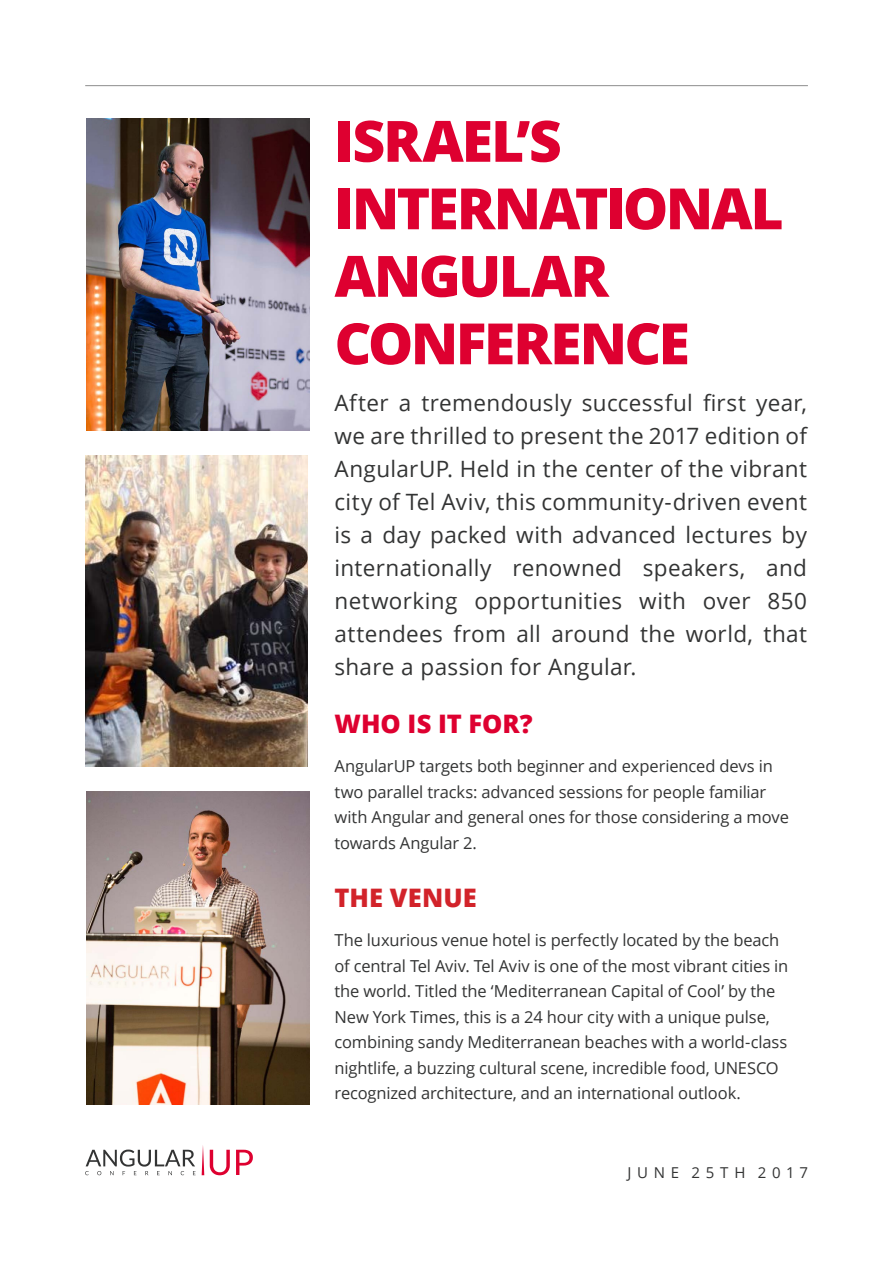
<style>
.page{position:relative;width:893px;height:1263px;background:#fff}
.page>*{position:absolute;margin:0;border:0;box-sizing:border-box;transform-origin:0 0}
.t1{font:800 57px/67.5px "Open Sans";letter-spacing:-.035em;color:#de0030}
.t2{font:800 25.5px "Open Sans";color:#de0030}
.t3{font:800 25.5px "Open Sans";color:#d2232a}
.t4{font:22.5px/33px "Open Sans";letter-spacing:.015em;color:#333434;text-align:justify}
.t5{font:16.5px/25.5px "Open Sans";letter-spacing:-.01em;color:#333434}
.t6{font:15px "Open Sans";letter-spacing:.38em;color:#333434}
</style>
<div class="page">
<img style="left:86px;top:118px;width:223px;height:313px">
<hr style="left:85px;top:85px;width:723px;height:1px;background:#333434">
<svg style="left:210px;top:1150px;width:43px;height:25px"></svg>
<svg style="left:202px;top:1145px;width:2px;height:30px"></svg>
<svg style="left:85px;top:1149px;width:111px;height:26px"></svg>
<img style="left:86px;top:792px;width:223px;height:312px">
<img style="left:85px;top:455px;width:223px;height:312px">
<h1 class="t1" style="left:334px;top:104px;width:451px">ISRAEL’S<br>INTERNATIONAL<br>ANGULAR<br>CONFERENCE</h1>
<p class="t4" style="left:334px;top:386px;width:474px">After a tremendously successful first year, we are thrilled to present the 2017 edition of AngularUP. Held in the center of the vibrant city of Tel Aviv, this community-driven event is a day packed with advanced lectures by internationally renowned speakers, and networking opportunities with over 850 attendees from all around the world, that share a passion for Angular.</p>
<h2 class="t2" style="left:334px;top:705px;width:152px">WHO IS IT FOR</h2>
<h2 class="t2" style="left:520px;top:705px;width:14px">?</h2>
<p class="t5" style="left:334px;top:753px;width:456px">AngularUP targets both beginner and experienced devs in two parallel tracks: advanced sessions for people familiar with Angular and general ones for those considering a move towards Angular 2.</p>
<h2 class="t3" style="left:334px;top:879px;width:91px">THE VENUE</h2>
<p class="t5" style="left:334px;top:927px;width:455px">The luxurious venue hotel is perfectly located by the beach of central Tel Aviv. Tel Aviv is one of the most vibrant cities in the world. Titled the ‘Mediterranean Capital of Cool’ by the New York Times, this is a 24 hour city with a unique pulse, combining sandy Mediterranean beaches with a world-class nightlife, a buzzing cultural scene, incredible food, UNESCO recognized architecture, and an international outlook.</p>
<p class="t6" style="left:627px;top:1162px;width:182px">JUNE 25t h 2017</p>
</div>
